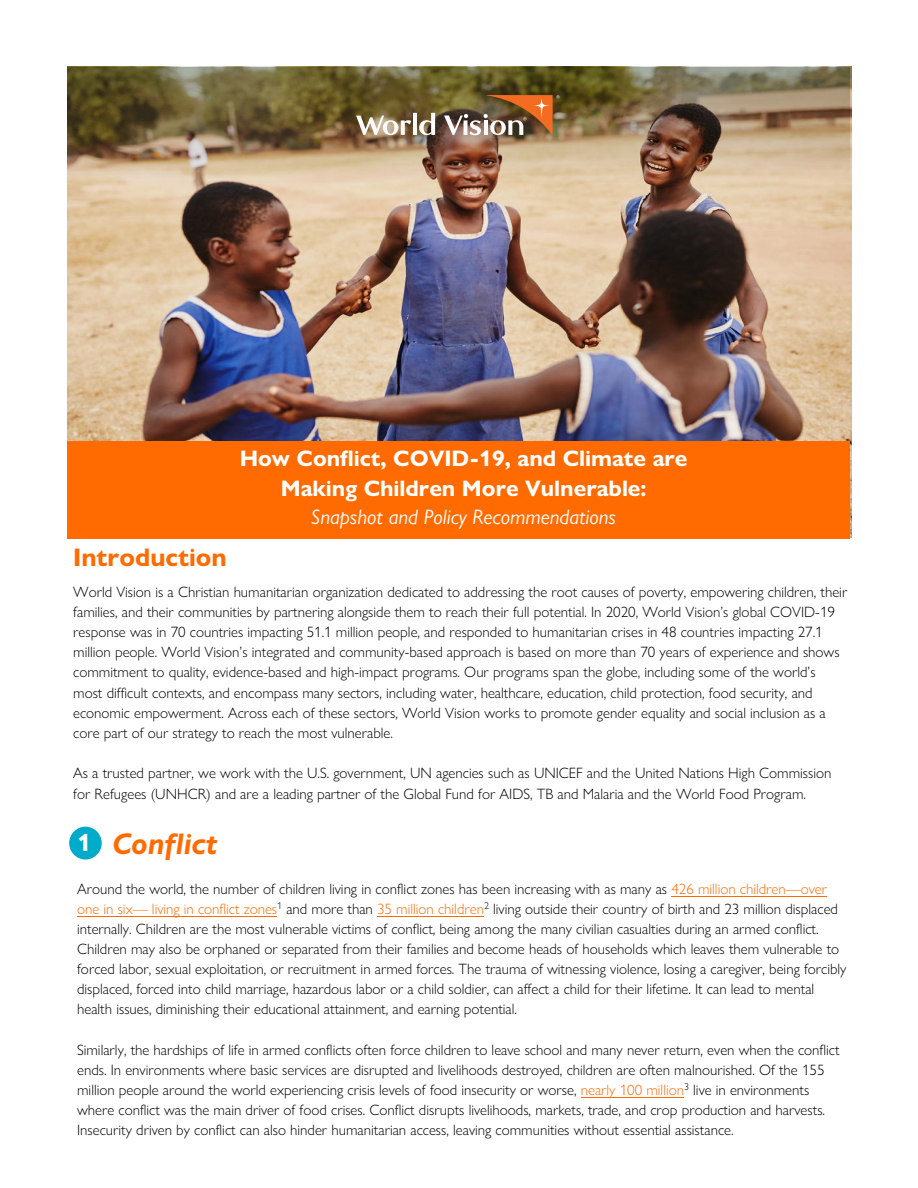
<style>
.page{position:relative;width:918px;height:1188px;background:#fff}
.page>*{position:absolute;margin:0;border:0;box-sizing:border-box;transform-origin:0 0}
.t1{font:italic 700 30px "Gill Sans Nova";color:#ff6b00}
.t2{font:700 25.5px "Gill Sans Nova";color:#ff6b00}
.t3{font:700 22.5px/30.3px "Gill Sans Nova";color:#fff;text-align:center}
.t4{font:italic 21px "Gill Sans Nova";color:#fff}
.t5{font:300 15px/20.1px "Gill Sans Nova";color:#000}
.s1{font-style:normal;font-size:24.3px;color:#fff}
.s2{color:#ff6b00}
</style>
<div class="page">
<img style="left:67px;top:66px;width:784px;height:471px">
<div style="left:67px;top:441px;width:783px;height:97px;background:#ff6b00"></div>
<img style="left:68px;top:68px;width:782px;height:172px">
<img style="left:356px;top:95px;width:204px;height:41px">
<div style="left:69px;top:827px;width:33px;height:33px;background:#00abca;border-radius:50%"></div>
<hr style="left:581px;top:1097px;width:103px;height:1px;background:#ff6b00">
<hr style="left:377px;top:916px;width:107px;height:1px;background:#ff6b00">
<hr style="left:78px;top:916px;width:199px;height:1px;background:#ff6b00">
<hr style="left:672px;top:896px;width:155px;height:1px;background:#ff6b00">
<h3 class="t3" style="left:240px;top:443px;width:449px">How Conflict, COVID-19, and Climate are<br>Making Children More Vulnerable:</h3>
<h3 class="t4" style="left:311px;top:504px;width:306px">Snapshot and Policy Recommendations</h3>
<h2 class="t2" style="left:73px;top:541px;width:155px">Introduction</h2>
<p class="t5" style="left:73px;top:582px;width:776px">World Vision is a Christian humanitarian organization dedicated to addressing the root causes of poverty, empowering children, their families, and their communities by partnering alongside them to reach their full potential. In 2020, World Vision’s global COVID-19 response was in 70 countries impacting 51.1 million people, and responded to humanitarian crises in 48 countries impacting 27.1 million people. World Vision’s integrated and community-based approach is based on more than 70 years of experience and shows commitment to quality, evidence-based and high-impact programs. Our programs span the globe, including some of the world’s most difficult contexts, and encompass many sectors, including water, healthcare, education, child protection, food security, and economic empowerment. Across each of these sectors, World Vision works to promote gender equality and social inclusion as a core part of our strategy to reach the most vulnerable.</p>
<p class="t5" style="left:73px;top:763px;width:760px">As a trusted partner, we work with the U.S. government, UN agencies such as UNICEF and the United Nations High Commission for Refugees (UNHCR) and are a leading partner of the Global Fund for AIDS, TB and Malaria and the World Food Program.</p>
<h1 class="t1" style="left:77px;top:825px;width:141px"><span class="s1">1</span> Conflict</h1>
<p class="t5" style="left:77px;top:879px;width:771px">Around the world, the number of children living in conflict zones has been increasing with as many as <span class="s2">426 million children—over one in six— living in conflict zones</span><sup>1</sup> and more than <span class="s2">35 million children</span><sup>2</sup> living outside their country of birth and 23 million displaced internally. Children are the most vulnerable victims of conflict, being among the many civilian casualties during an armed conflict.<br>Children may also be orphaned or separated from their families and become heads of households which leaves them vulnerable to forced labor, sexual exploitation, or recruitment in armed forces. The trauma of witnessing violence, losing a caregiver, being forcibly displaced, forced into child marriage, hazardous labor or a child soldier, can affect a child for their lifetime. It can lead to mental health issues, diminishing their educational attainment, and earning potential.</p>
<p class="t5" style="left:77px;top:1039px;width:764px">Similarly, the hardships of life in armed conflicts often force children to leave school and many never return, even when the conflict ends. In environments where basic services are disrupted and livelihoods destroyed, children are often malnourished. Of the 155 million people around the world experiencing crisis levels of food insecurity or worse, <span class="s2">nearly 100 million</span><sup>3</sup> live in environments where conflict was the main driver of food crises. Conflict disrupts livelihoods, markets, trade, and crop production and harvests.<br>Insecurity driven by conflict can also hinder humanitarian access, leaving communities without essential assistance.</p>
</div>
